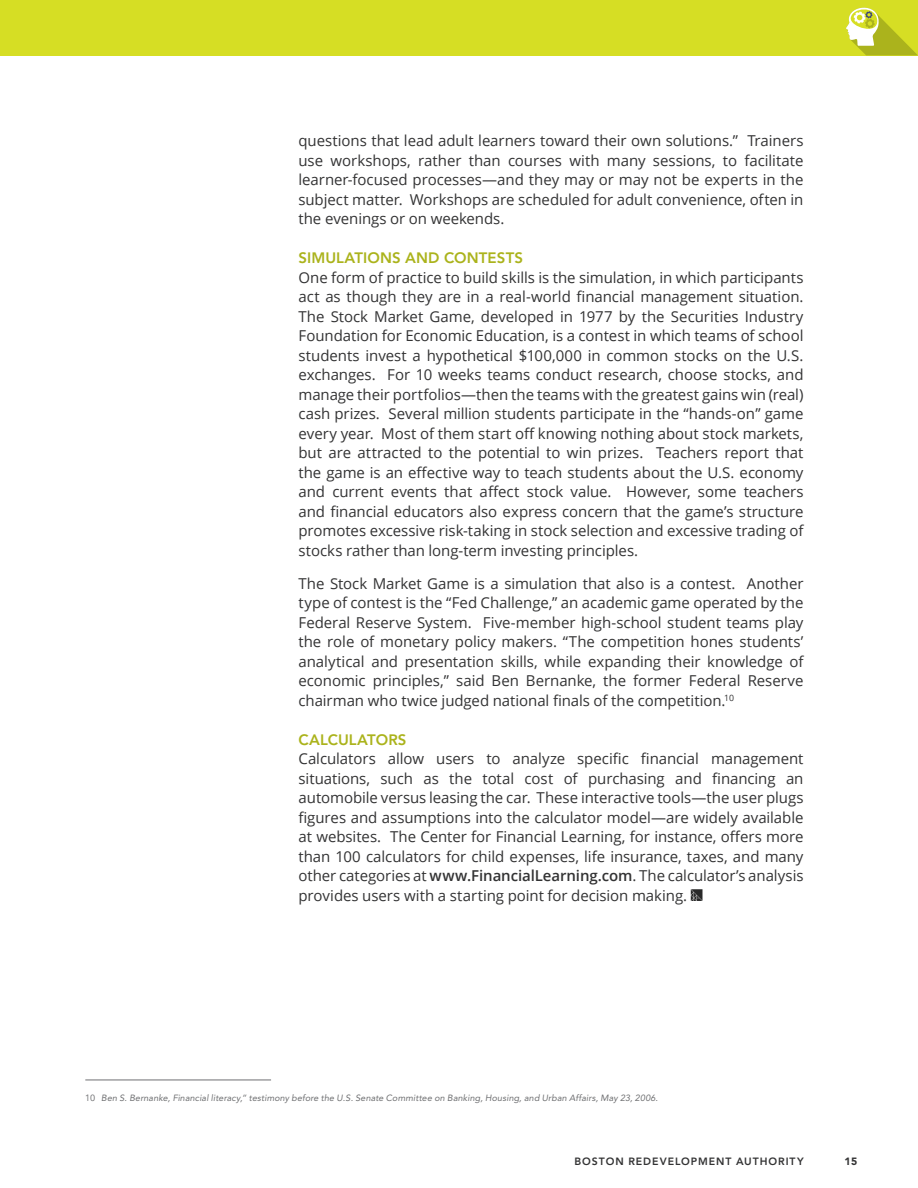
<style>
.page{position:relative;width:918px;height:1188px;background:#fff}
.page>*{position:absolute;margin:0;border:0;box-sizing:border-box;transform-origin:0 0}
.t1{font:15px/19.5px "Open Sans";letter-spacing:-.005em;color:#333334;text-align:justify}
.t2{font:800 15px "Avenir LT Std";letter-spacing:.005em;color:#abb31c}
.t3{font:800 10.5px "Avenir LT Std";letter-spacing:.09em;color:#333334}
.t4{font:900 10.5px "Avenir LT Std";color:#333334}
.t5{font:italic 9px "Avenir LT Std";letter-spacing:.01em;color:#6e6f71}
.s1{font-weight:600}
.s2{font-family:"Open Sans";font-style:normal}
</style>
<div class="page">
<div style="left:0;top:0;width:918px;height:55px;background:#d6de24"></div>
<hr style="left:85px;top:1080px;width:186px;height:1px;background:#6e6f71">
<svg style="left:691px;top:889px;width:12px;height:12px"></svg>
<svg style="left:846px;top:7px;width:71px;height:48px"></svg>
<p class="t1" style="left:298px;top:131px;width:507px">questions that lead adult learners toward their own solutions.” Trainers use workshops, rather than courses with many sessions, to facilitate learner-focused processes—and they may or may not be experts in the subject matter. Workshops are scheduled for adult convenience, often in the evenings or on weekends.</p>
<p class="t2" style="left:298px;top:249px;width:226px">SIMULATIONS AND CONTESTS</p>
<p class="t1" style="left:298px;top:267px;width:507px">One form of practice to build skills is the simulation, in which participants act as though they are in a real-world financial management situation.<br>The Stock Market Game, developed in 1977 by the Securities Industry Foundation for Economic Education, is a contest in which teams of school students invest a hypothetical $100,000 in common stocks on the U.S. exchanges. For 10 weeks teams conduct research, choose stocks, and manage their portfolios—then the teams with the greatest gains win (real) cash prizes. Several million students participate in the “hands-on” game every year. Most of them start off knowing nothing about stock markets, but are attracted to the potential to win prizes. Teachers report that the game is an effective way to teach students about the U.S. economy and current events that affect stock value. However, some teachers and financial educators also express concern that the game’s structure promotes excessive risk-taking in stock selection and excessive trading of stocks rather than long-term investing principles.</p>
<p class="t1" style="left:298px;top:573px;width:507px">The Stock Market Game is a simulation that also is a contest. Another type of contest is the “Fed Challenge,” an academic game operated by the Federal Reserve System. Five-member high-school student teams play the role of monetary policy makers. “The competition hones students’ analytical and presentation skills, while expanding their knowledge of economic principles,” said Ben Bernanke, the former Federal Reserve chairman who twice judged national finals of the competition.<sup>10</sup></p>
<p class="t2" style="left:299px;top:731px;width:110px">CALCULATORS</p>
<p class="t1" style="left:299px;top:749px;width:507px">Calculators allow users to analyze specific financial management situations, such as the total cost of purchasing and financing an automobile versus leasing the car. These interactive tools—the user plugs figures and assumptions into the calculator model—are widely available at websites. The Center for Financial Learning, for instance, offers more than 100 calculators for child expenses, life insurance, taxes, and many other categories at <span class="s1">www.FinancialLearning.com</span>. The calculator’s analysis provides users with a starting point for decision making.</p>
<p class="t5" style="left:85px;top:1092px;width:574px"><span class="s2">10</span> Ben S. Bernanke, Financial literacy,” testimony before the U.S. Senate Committee on Banking, Housing, and Urban Affairs, May 23, 2006.</p>
<p class="t3" style="left:575px;top:1155px;width:231px">BOSTON REDEVELOPMENT AUTHORITY</p>
<p class="t4" style="left:845px;top:1155px;width:14px">15</p>
</div>
